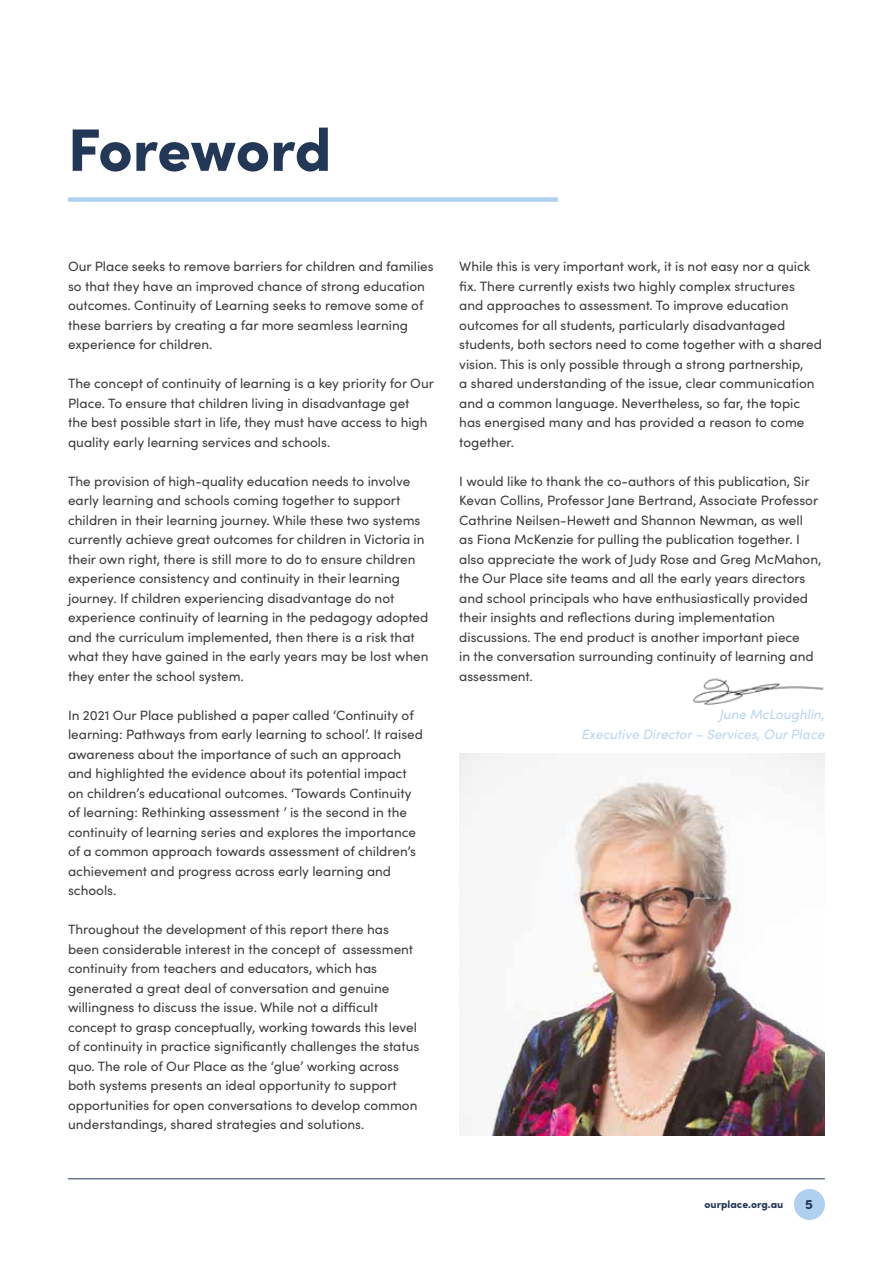
<style>
.page{position:relative;width:893px;height:1263px;background:#fff}
.page>*{position:absolute;margin:0;border:0;box-sizing:border-box;transform-origin:0 0}
.t1{font:900 60px "Sofia Pro";letter-spacing:-.005em;color:#233756}
.t2{font:13.5px/19.5px "Sofia Pro";color:#3c3c3b}
.t3{font:italic 13.5px/19.5px "Sofia Pro";color:#b9d5f1;text-align:right}
.t4{font:900 13.5px "Sofia Pro";color:#233756}
.t5{font:900 10.5px "Sofia Pro";color:#233756}
</style>
<div class="page">
<div style="left:794px;top:1189px;width:31px;height:31px;background:#b0d0ef;border-radius:50%"></div>
<hr style="left:68px;top:1178px;width:757px;height:1px;background:#233756">
<div style="left:68px;top:197px;width:490px;height:5px;background:#b0d0ef"></div>
<img style="left:459px;top:753px;width:366px;height:382px">
<img style="left:693px;top:678px;width:131px;height:27px">
<h1 class="t1" style="left:68px;top:103px;width:265px">Foreword</h1>
<p class="t2" style="left:68px;top:256px;width:367px">Our Place seeks to remove barriers for children and families so that they have an improved chance of strong education outcomes. Continuity of Learning seeks to remove some of these barriers by creating a far more seamless learning experience for children.</p>
<p class="t2" style="left:68px;top:373px;width:367px">The concept of continuity of learning is a key priority for Our Place. To ensure that children living in disadvantage get<br>the best possible start in life, they must have access to high quality early learning services and schools.</p>
<p class="t2" style="left:68px;top:470px;width:362px">The provision of high-quality education needs to involve early learning and schools coming together to support children in their learning journey. While these two systems currently achieve great outcomes for children in Victoria in their own right, there is still more to do to ensure children experience consistency and continuity in their learning journey. If children experiencing disadvantage do not experience continuity of learning in the pedagogy adopted and the curriculum implemented, then there is a risk that what they have gained in the early years may be lost when they enter the school system.</p>
<p class="t2" style="left:68px;top:704px;width:356px">In 2021 Our Place published a paper called ‘Continuity of learning: Pathways from early learning to school’. It raised awareness about the importance of such an approach and highlighted the evidence about its potential impact on children’s educational outcomes. ‘Towards Continuity of learning: Rethinking assessment ’ is the second in the continuity of learning series and explores the importance of a common approach towards assessment of children’s achievement and progress across early learning and schools.</p>
<p class="t2" style="left:68px;top:919px;width:353px">Throughout the development of this report there has been considerable interest in the concept of assessment continuity from teachers and educators, which has generated a great deal of conversation and genuine willingness to discuss the issue. While not a difficult concept to grasp conceptually, working towards this level of continuity in practice significantly challenges the status quo. The role of Our Place as the ‘glue’ working across both systems presents an ideal opportunity to support opportunities for open conversations to develop common understandings, shared strategies and solutions.</p>
<p class="t2" style="left:459px;top:256px;width:364px">While this is very important work, it is not easy nor a quick fix. There currently exists two highly complex structures and approaches to assessment. To improve education outcomes for all students, particularly disadvantaged students, both sectors need to come together with a shared vision. This is only possible through a strong partnership,<br>a shared understanding of the issue, clear communication and a common language. Nevertheless, so far, the topic has energised many and has provided a reason to come together.</p>
<p class="t2" style="left:459px;top:470px;width:364px">I would like to thank the co-authors of this publication, Sir Kevan Collins, Professor Jane Bertrand, Associate Professor Cathrine Neilsen-Hewett and Shannon Newman, as well<br>as Fiona McKenzie for pulling the publication together. I also appreciate the work of Judy Rose and Greg McMahon, the Our Place site teams and all the early years directors and school principals who have enthusiastically provided their insights and reflections during implementation discussions. The end product is another important piece<br>in the conversation surrounding continuity of learning and assessment.</p>
<p class="t3" style="left:582px;top:704px;width:245px">June McLoughlin,<br>Executive Director – Services, Our Place</p>
<p class="t5" style="left:704px;top:1196px;width:80px">ourplace.org.au</p>
<p class="t4" style="left:805px;top:1194px;width:9px">5</p>
</div>
